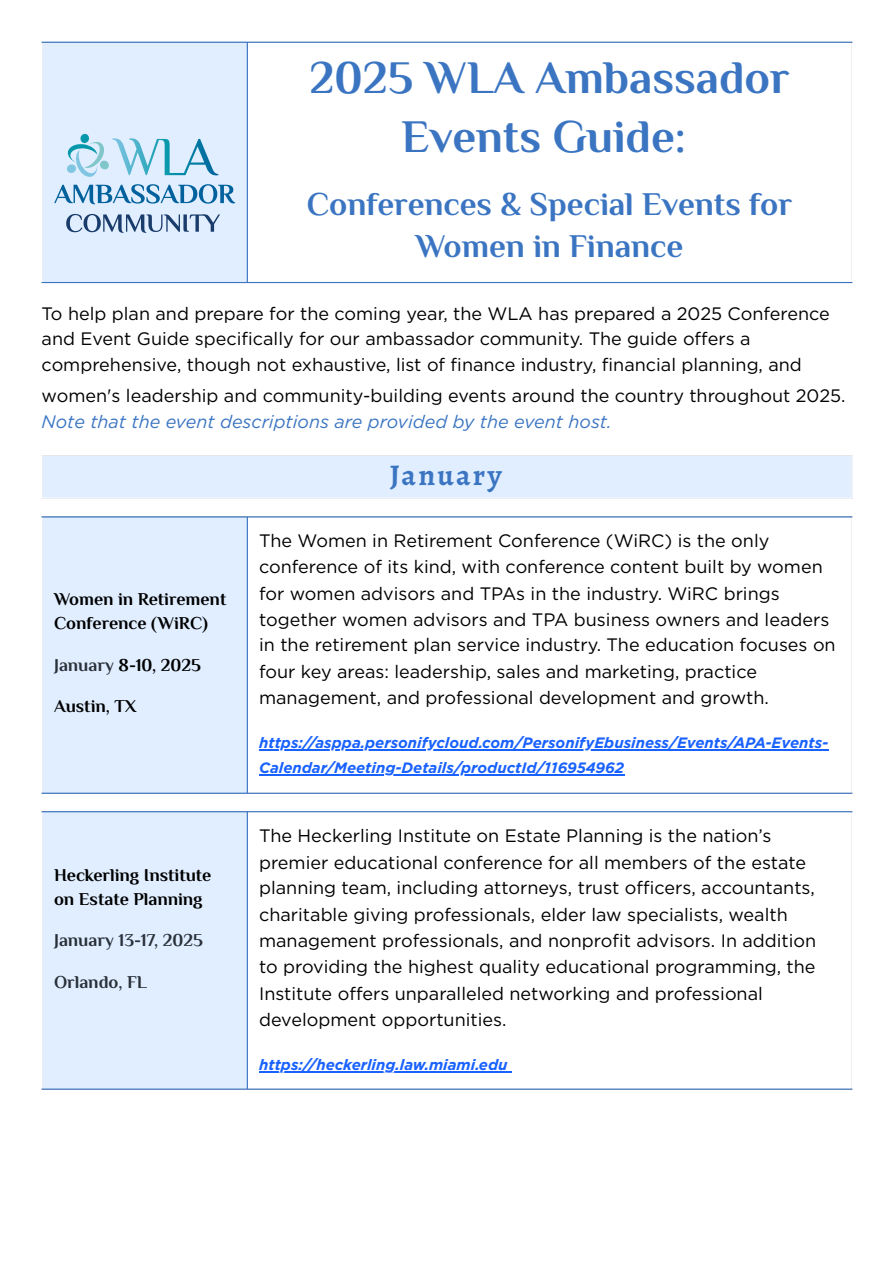
<style>
.page{position:relative;width:894px;height:1263px;background:#fff}
.page>*{position:absolute;margin:0;border:0;box-sizing:border-box;transform-origin:0 0}
.t1{font:700 46.5px/58.5px "Philosopher";color:#3b75c2;text-align:center}
.t2{font:700 33px/41.7px "Philosopher";color:#3b75c2;text-align:center}
.t3{font:700 30px "Alegreya";letter-spacing:.075em;color:#3b75c2}
.t4{font:18px/26.4px "Gotham";color:#000}
.t5{font:700 18px/23.7px "Philosopher";color:#000}
.t6{font:700 18px "Philosopher";color:#293039}
.t7{font:italic 700 15px/24.8px "Gotham";color:#1a62ff}
.s1{font-style:italic;color:#3b75c2}
.s2{color:#293039}
</style>
<div class="page">
<div style="left:42px;top:42px;width:205px;height:241px;background:#e0eeff"></div>
<svg style="left:54px;top:184px;width:181px;height:20px"></svg>
<svg style="left:67px;top:134px;width:151px;height:43px"></svg>
<svg style="left:66px;top:214px;width:154px;height:19px"></svg>
<hr style="left:42px;top:43px;width:1px;height:239px;background:#fff">
<hr style="left:247px;top:43px;width:1px;height:239px;background:#3b75c2">
<hr style="left:42px;top:42px;width:810px;height:1px;background:#3b75c2">
<hr style="left:42px;top:282px;width:810px;height:1px;background:#3b75c2">
<div style="left:42px;top:455px;width:809px;height:43px;background:#e0eeff"></div>
<hr style="left:42px;top:456px;width:1px;height:42px;background:#fff">
<hr style="left:850px;top:456px;width:2px;height:42px;background:#fff">
<hr style="left:42px;top:454px;width:810px;height:2px;background:#fff">
<div style="left:42px;top:517px;width:205px;height:276px;background:#e0eeff"></div>
<hr style="left:259px;top:749px;width:569px;height:1px;background:#1a62ff">
<hr style="left:259px;top:774px;width:365px;height:1px;background:#1a62ff">
<hr style="left:42px;top:518px;width:1px;height:275px;background:#fff">
<hr style="left:247px;top:518px;width:1px;height:275px;background:#3b75c2">
<hr style="left:42px;top:516px;width:810px;height:2px;background:#3b75c2">
<hr style="left:42px;top:793px;width:810px;height:1px;background:#3b75c2">
<div style="left:42px;top:811px;width:205px;height:278px;background:#e0eeff"></div>
<hr style="left:259px;top:1071px;width:253px;height:1px;background:#1a62ff">
<hr style="left:42px;top:812px;width:1px;height:276px;background:#fff">
<hr style="left:247px;top:812px;width:1px;height:276px;background:#3b75c2">
<hr style="left:42px;top:811px;width:810px;height:1px;background:#3b75c2">
<hr style="left:42px;top:1088px;width:810px;height:2px;background:#3b75c2">
<h1 class="t1" style="left:309px;top:53px;width:481px">2025 WLA Ambassador<br>Events Guide:</h1>
<p class="t2" style="left:307px;top:186px;width:487px">Conferences &amp; Special Events for<br>Women in Finance</p>
<p class="t4" style="left:42px;top:300px;width:789px;line-height:25.8px">To help plan and prepare for the coming year, the WLA has prepared a 2025 Conference and Event Guide specifically for our ambassador community. The guide offers a comprehensive, though not exhaustive, list of fi nance industry, fi nancial planning, and</p>
<p class="t4" style="left:42px;top:382px;width:805px;line-height:25.8px">women's leadership and community-building events around the country throughout 2025.<br><span class="s1">Note that the event descriptions are provided by the event host.</span></p>
<p class="t3" style="left:390px;top:454px;width:113px">January</p>
<p class="t5" style="left:54px;top:589px;width:174px">Women in Retirement<br>Conference (WiRC)</p>
<p class="t5" style="left:54px;top:654px;width:148px"><span class="s2">January</span> 8-10, 2025</p>
<p class="t5" style="left:54px;top:696px;width:84px">Austin, TX</p>
<p class="t5" style="left:54px;top:865px;width:159px">Heckerling Institute on Estate Planning</p>
<p class="t6" style="left:54px;top:934px;width:150px">January 13-17, 2025</p>
<p class="t6" style="left:54px;top:976px;width:94px">Orlando, FL</p>
<p class="t4" style="left:259px;top:527px;width:578px">The Women in Retirement Conference (WiRC) is the only conference of its kind, with conference content built by women for women advisors and TPAs in the industry. WiRC brings together women advisors and TPA business owners and leaders in the retirement plan service industry. The education focuses on four key areas: leadership, sales and marketing, practice management, and professional development and growth.</p>
<h1 class="t7" style="left:259px;top:730px;width:570px">https:/ asppa.personifycloud.com/PersonifyEbusiness/Events/APA-Events-<br>Calendar/Meeting-Details/productId/116954962</h1>
<p class="t4" style="left:259px;top:822px;width:558px">The Heckerling Institute on Estate Planning is the nation’s premier educational conference for all members of the estate planning team, including attorneys, trust officers, accountants, charitable giving professionals, elder law specialists, wealth management professionals, and nonprofit advisors. In addition to providing the highest quality educational programming, the Institute offers unparalleled networking and professional development opportunities.</p>
<h1 class="t7" style="left:259px;top:1052px;width:250px">https:/ heckerling.law.miami.edu</h1>
</div>
